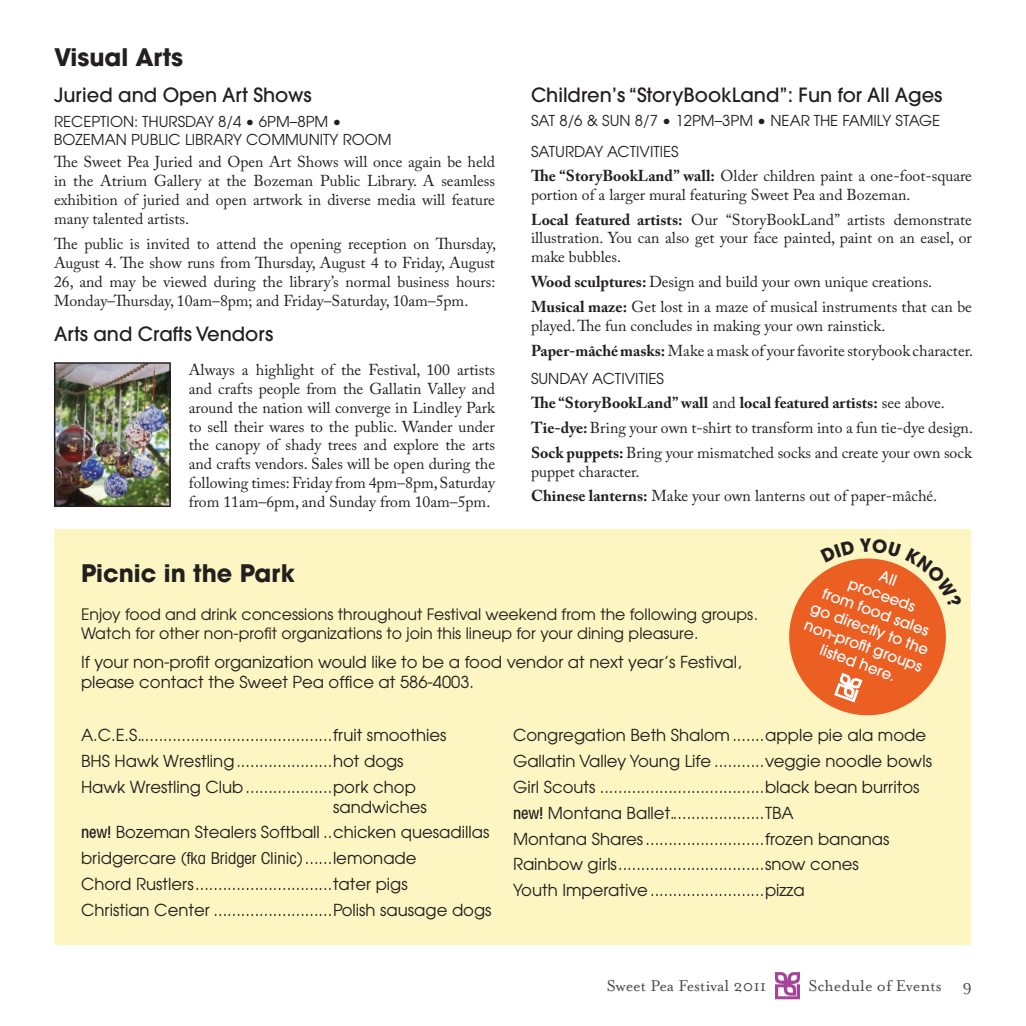
<style>
.page{position:relative;width:1026px;height:1026px;background:#fff}
.page>*{position:absolute;margin:0;border:0;box-sizing:border-box;transform-origin:0 0}
.t1{font:700 24px "Avant Garde";color:#231f20}
.t2{font:500 19.5px "Avant Garde";color:#231f20}
.t3{font:18px "Mrs Eaves Roman";color:#4b4c4d}
.t4{font:16.5px/19.8px "Avant Garde";color:#231f20}
.t5{font:15.75px/18.9px "Adobe Caslon Pro";color:#231f20}
.t6{font:15.75px/19.5px "Avant Garde";color:#231f20}
.t7{font:500 15px/18px "Avant Garde";color:#fff;text-align:center}
.t8{font:15px/18px "Avant Garde";color:#231f20}
.t9{font:15px/31.5px "Avant Garde";letter-spacing:.085em;color:#231f20}
.t10{font:15px "Avant Garde";letter-spacing:.065em;color:#231f20}
.s1{font-weight:700}
.s2{font-weight:500;font-stretch:condensed}
.s3{font-stretch:condensed}
</style>
<div class="page">
<svg style="left:775px;top:972px;width:25px;height:27px"></svg>
<div style="left:55px;top:529px;width:916px;height:415px;background:#fef6c2"></div>
<img style="left:57px;top:365px;width:111px;height:139px">
<div style="left:54px;top:362px;width:117px;height:145px;border:2px solid #231f20"></div>
<svg style="left:789px;top:558px;width:157px;height:158px"></svg>
<h1 class="t1" style="left:54px;top:42px;width:131px">Visual Arts</h1>
<p class="t2" style="left:54px;top:83px;width:259px">Juried and Open Art Shows</p>
<p class="t8" style="left:54px;top:113px;width:339px">reception: thursday 8/4 • 6pm–8pm •<br>boze man public library community room</p>
<p class="t5" style="left:54px;top:152px;width:443px;text-align:justify">The Sweet Pea Juried and Open Art Shows will once again be held in the Atrium Gallery at the Bozeman Public Library. A seamless exhibition of juried and open artwork in diverse media will feature many talented artists.</p>
<p class="t5" style="left:54px;top:234px;width:444px;text-align:justify">The public is invited to attend the opening reception on Thursday, August 4. The show runs from Thursday, August 4 to Friday, August 26, and may be viewed during the library’s normal business hours:<br>Monday–Thursday, 10am–8pm; and Friday–Saturday, 10am–5pm.</p>
<p class="t2" style="left:54px;top:322px;width:221px">Arts and Crafts Vendors</p>
<p class="t5" style="left:189px;top:360px;width:308px;text-align:justify">Always a highlight of the Festival, 100 artists and crafts people from the Gallatin Valley and around the nation will converge in Lindley Park to sell their wares to the public. Wander under the canopy of shady trees and explore the arts and crafts vendors. Sales will be open during the following times: Friday from 4pm–8pm, Saturday from 11am–6pm, and Sunday from 10am–5pm.</p>
<p class="t2" style="left:531px;top:83px;width:413px">Children’s “StoryBookLand”: Fun for All Ages</p>
<p class="t9" style="left:531px;top:104px;width:400px">Sat 8/6 &amp; Sun 8/7 • 12pm–3pm • near the family stage<br>Saturday activities</p>
<p class="t5" style="left:531px;top:166px;width:442px"><span class="s1">The “StoryBookLand” wall:</span> Older children paint a one-foot-square portion of a larger mural featuring Sweet Pea and Bozeman.</p>
<p class="t5" style="left:531px;top:210px;width:443px;text-align:justify"><span class="s1">Local featured artists:</span> Our “StoryBookLand” artists demonstrate illustration. You can also get your face painted, paint on an easel, or make bubbles.</p>
<p class="t5" style="left:531px;top:269px;width:443px;line-height:24.9px"><span class="s1">Wood sculptures:</span> Design and build your own unique creations.<br><span class="s1">Musical maze:</span> Get lost in a maze of musical instruments that can be</p>
<p class="t5" style="left:531px;top:313px;width:444px;line-height:24.9px">played. The fun concludes in making your own rainstick.<br><span class="s1">Paper-mâché masks:</span> Make a mask of your favorite storybook character.</p>
<p class="t10" style="left:531px;top:370px;width:134px">Sunday Activities</p>
<p class="t5" style="left:531px;top:390px;width:444px;line-height:24.9px"><span class="s1">The “StoryBookLand” wall</span> and <span class="s1">local featured artists:</span> see above.<br><span class="s1">Tie-dye:</span> Bring your own t-shirt to transform into a fun tie-dye design.<br><span class="s1">Sock puppets:</span> Bring your mismatched socks and create your own sock</p>
<p class="t5" style="left:531px;top:459px;width:408px;line-height:24.9px">puppet character.<br><span class="s1">Chinese lanterns:</span> Make your own lanterns out of paper-mâché.</p>
<h1 class="t1" style="left:81px;top:558px;width:215px">Picnic in the Park</h1>
<p class="t6" style="left:81px;top:604px;width:679px">Enjoy food and drink concessions throughout Festival weekend from the following groups.<br>Watch for other non-profit organizations to join this lineup for your dining pleasure.</p>
<p class="t4" style="left:81px;top:652px;width:662px">If your non-profit organization would like to be a food vendor at next year’s Festival, please contact the Sweet Pea office at 586-4003.</p>
<p class="t7" style="left:833px;top:548px;width:126px;rotate:20deg">All<br>proceeds<br>from food sales go directly to the non-profi t groups listed here.</p>
<p class="t4" style="left:81px;top:725px;width:62px">A.C.E.S.</p>
<p class="t4" style="left:333px;top:725px;width:115px">fruit smoothies</p>
<p class="t4" style="left:81px;top:751px;width:11px">BHS</p>
<p class="t4" style="left:115px;top:751px;width:121px">Hawk Wrestling</p>
<p class="t4" style="left:333px;top:751px;width:72px">hot dogs</p>
<p class="t4" style="left:81px;top:777px;width:164px">Hawk Wrestling Club</p>
<p class="t4" style="left:333px;top:777px;width:95px">pork chop sandwiches</p>
<p class="t4" style="left:81px;top:819px;width:410px;line-height:25.8px"><span class="s2">new!</span> Bozeman Stealers Softball chicken quesadillas bridgercare (<span class="s3">fka Bridger Clinic)</span></p>
<p class="t4" style="left:333px;top:848px;width:85px">lemonade</p>
<p class="t4" style="left:81px;top:874px;width:114px">Chord Rustlers</p>
<p class="t4" style="left:333px;top:874px;width:76px">tater pigs</p>
<p class="t4" style="left:81px;top:900px;width:130px">Christian Center</p>
<p class="t4" style="left:333px;top:900px;width:160px">Polish sausage dogs</p>
<p class="t4" style="left:513px;top:725px;width:219px">Congregation Beth Shalom</p>
<p class="t4" style="left:765px;top:725px;width:163px">apple pie ala mode</p>
<p class="t4" style="left:513px;top:751px;width:200px">Gallatin Valley Young Life</p>
<p class="t4" style="left:765px;top:751px;width:169px">veggie noodle bowls</p>
<p class="t4" style="left:513px;top:777px;width:84px">Girl Scouts</p>
<p class="t4" style="left:765px;top:777px;width:156px">black bean burritos</p>
<p class="t4" style="left:513px;top:802px;width:163px"><span class="s2">new!</span> Montana Ballet.</p>
<p class="t4" style="left:765px;top:802px;width:7px">TBA</p>
<p class="t4" style="left:513px;top:828px;width:132px">Montana Shares</p>
<p class="t4" style="left:765px;top:828px;width:126px">frozen bananas</p>
<p class="t4" style="left:513px;top:854px;width:106px">Rainbow girls</p>
<p class="t4" style="left:765px;top:854px;width:95px">snow cones</p>
<p class="t4" style="left:513px;top:880px;width:136px">Youth Imperative</p>
<p class="t4" style="left:765px;top:880px;width:41px">pizza</p>
<p class="t3" style="left:607px;top:976px;width:161px">Sweet Pea Festival 2011</p>
<p class="t3" style="left:809px;top:976px;width:165px">Schedule of Events 9</p>
</div>
